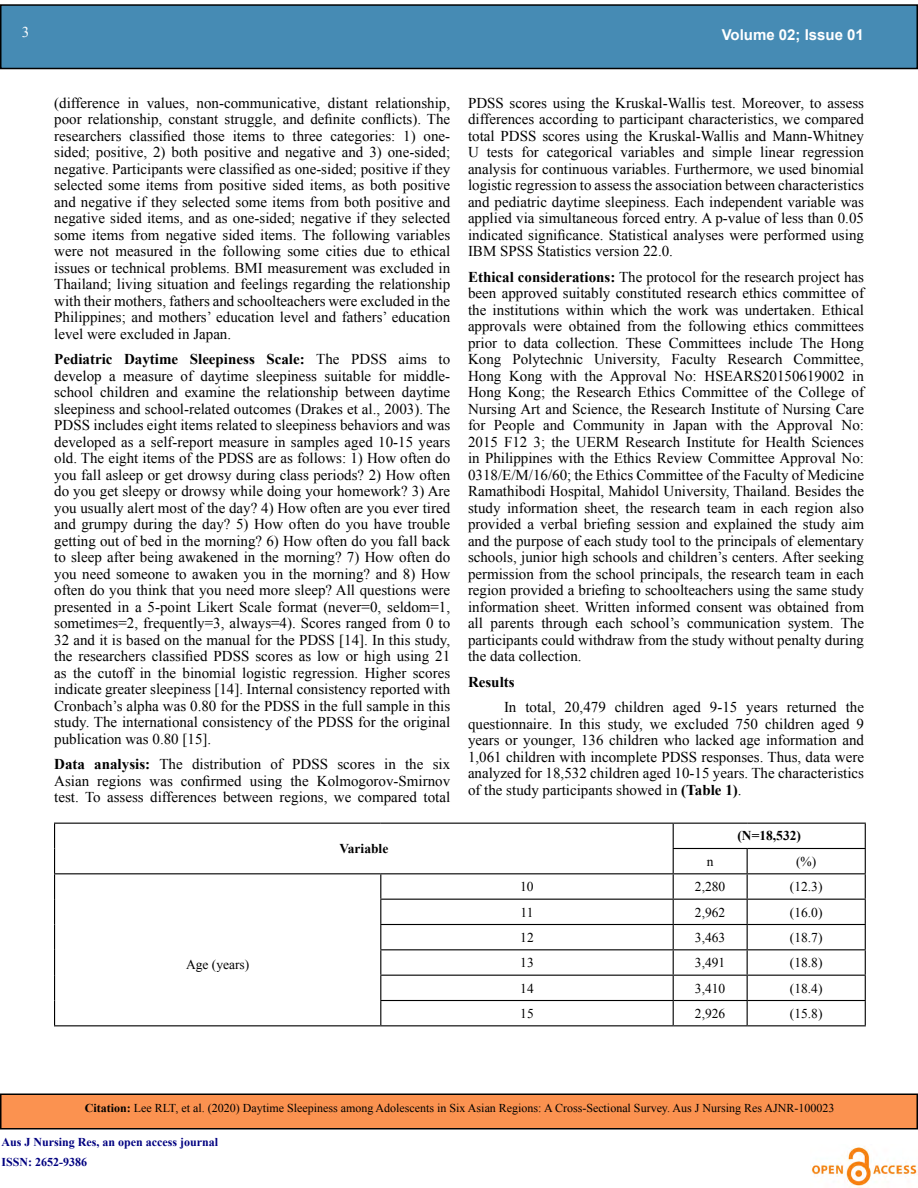
<style>
.page{position:relative;width:918px;height:1188px;background:#fff}
.page>*{position:absolute;margin:0;border:0;box-sizing:border-box;transform-origin:0 0}
.t1{font:15px/16.5px "Times New Roman";color:#000;text-align:justify}
.t2{font:700 15px "Arial";color:#fff}
.t3{font:700 15px "Times New Roman";color:#000}
.t4{font:15px "Times New Roman";color:#fff}
.t5{font:13.5px "Times New Roman";color:#000}
.t6{font:700 13.5px "Times New Roman";color:#000}
.t7{font:12px "Times New Roman";color:#000}
.t8{font:700 12px/20.4px "Times New Roman";color:#000080}
.s1{font-weight:700}
</style>
<div class="page">
<div style="left:1px;top:1094px;width:916px;height:35px;background:#fb9250"></div>
<div style="left:0;top:1094px;width:918px;height:36px;border:2px solid #000"></div>
<div style="left:1px;top:5px;width:916px;height:64px;background:#468bb4"></div>
<div style="left:0;top:4px;width:918px;height:65px;border:2px solid #000"></div>
<img style="left:811px;top:1146px;width:107px;height:42px">
<hr style="left:54px;top:823px;width:327px;height:1px;background:#000">
<hr style="left:381px;top:823px;width:292px;height:1px;background:#000">
<hr style="left:673px;top:823px;width:74px;height:1px;background:#000">
<hr style="left:747px;top:823px;width:119px;height:1px;background:#000">
<hr style="left:673px;top:848px;width:74px;height:1px;background:#000">
<hr style="left:747px;top:848px;width:119px;height:1px;background:#000">
<hr style="left:54px;top:873px;width:327px;height:1px;background:#000">
<svg style="left:54px;top:824px;width:1px;height:201px"></svg>
<hr style="left:381px;top:873px;width:292px;height:1px;background:#000">
<hr style="left:673px;top:873px;width:74px;height:1px;background:#000">
<hr style="left:747px;top:873px;width:119px;height:1px;background:#000">
<hr style="left:380px;top:899px;width:293px;height:1px;background:#000">
<hr style="left:673px;top:899px;width:74px;height:1px;background:#000">
<hr style="left:747px;top:899px;width:119px;height:1px;background:#000">
<hr style="left:380px;top:924px;width:293px;height:1px;background:#000">
<hr style="left:673px;top:924px;width:74px;height:1px;background:#000">
<hr style="left:747px;top:924px;width:119px;height:1px;background:#000">
<hr style="left:380px;top:949px;width:293px;height:1px;background:#000">
<hr style="left:673px;top:949px;width:74px;height:1px;background:#000">
<hr style="left:747px;top:949px;width:119px;height:1px;background:#000">
<hr style="left:380px;top:975px;width:293px;height:1px;background:#000">
<hr style="left:673px;top:975px;width:74px;height:1px;background:#000">
<hr style="left:747px;top:975px;width:119px;height:1px;background:#000">
<hr style="left:380px;top:1000px;width:293px;height:1px;background:#000">
<svg style="left:380px;top:874px;width:1px;height:151px"></svg>
<hr style="left:673px;top:1000px;width:74px;height:1px;background:#000">
<svg style="left:673px;top:824px;width:1px;height:201px"></svg>
<hr style="left:747px;top:1000px;width:119px;height:1px;background:#000">
<svg style="left:747px;top:849px;width:1px;height:176px"></svg>
<svg style="left:865px;top:824px;width:1px;height:201px"></svg>
<hr style="left:54px;top:1025px;width:327px;height:1px;background:#000">
<hr style="left:381px;top:1025px;width:292px;height:1px;background:#000">
<hr style="left:673px;top:1025px;width:74px;height:1px;background:#000">
<hr style="left:747px;top:1025px;width:119px;height:1px;background:#000">
<p class="t4" style="left:22px;top:21px;width:9px">3</p>
<p class="t2" style="left:722px;top:24px;width:144px">Volume 02; Issue 01</p>
<p class="t1" style="left:54px;top:94px;width:398px">(difference in values, non-communicative, distant relationship, poor relationship, constant struggle, and definite conflicts). The researchers classified those items to three categories: 1) one&shy;sided; positive, 2) both positive and negative and 3) one-sided; negative. Participants were classified as one-sided; positive if they selected some items from positive sided items, as both positive and negative if they selected some items from both positive and negative sided items, and as one-sided; negative if they selected some items from negative sided items. The following variables were not measured in the following some cities due to ethical issues or technical problems. BMI measurement was excluded in Thailand; living situation and feelings regarding the relationship with their mothers, fathers and schoolteachers were excluded in the Philippines; and mothers’ education level and fathers’ education level were excluded in Japan.</p>
<p class="t1" style="left:54px;top:351px;width:398px"><span class="s1">Pediatric Daytime Sleepiness Scale:</span> The PDSS aims to develop a measure of daytime sleepiness suitable for middle&shy;school children and examine the relationship between daytime sleepiness and school-related outcomes (Drakes et al., 2003). The PDSS includes eight items related to sleepiness behaviors and was developed as a self-report measure in samples aged 10-15 years old. The eight items of the PDSS are as follows: 1) How often do you fall asleep or get drowsy during class periods? 2) How often do you get sleepy or drowsy while doing your homework? 3) Are you usually alert most of the day? 4) How often are you ever tired and grumpy during the day? 5) How often do you have trouble getting out of bed in the morning? 6) How often do you fall back to sleep after being awakened in the morning? 7) How often do you need someone to awaken you in the morning? and 8) How often do you think that you need more sleep? All questions were presented in a 5-point Likert Scale format (never=0, seldom=1, sometimes=2, frequently=3, always=4). Scores ranged from 0 to 32 and it is based on the manual for the PDSS [14]. In this study, the researchers classified PDSS scores as low or high using 21 as the cutoff in the binomial logistic regression. Higher scores indicate greater sleepiness [14]. Internal consistency reported with Cronbach’s alpha was 0.80 for the PDSS in the full sample in this study. The international consistency of the PDSS for the original publication was 0.80 [15].</p>
<p class="t1" style="left:54px;top:756px;width:398px"><span class="s1">Data analysis:</span> The distribution of PDSS scores in the six Asian regions was confirmed using the Kolmogorov-Smirnov test. To assess differences between regions, we compared total</p>
<p class="t5" style="left:186px;top:956px;width:65px">Age (years)</p>
<p class="t6" style="left:339px;top:839px;width:51px">Variable</p>
<p class="t1" style="left:468px;top:94px;width:398px">PDSS scores using the Kruskal-Wallis test. Moreover, to assess differences according to participant characteristics, we compared total PDSS scores using the Kruskal-Wallis and Mann-Whitney U tests for categorical variables and simple linear regression analysis for continuous variables. Furthermore, we used binomial logistic regression to assess the association between characteristics and pediatric daytime sleepiness. Each independent variable was applied via simultaneous forced entry. A p-value of less than 0.05 indicated significance. Statistical analyses were performed using IBM SPSS Statistics version 22.0.</p>
<p class="t1" style="left:468px;top:268px;width:398px"><span class="s1">Ethical considerations:</span> The protocol for the research project has been approved suitably constituted research ethics committee of the institutions within which the work was undertaken. Ethical approvals were obtained from the following ethics committees prior to data collection. These Committees include The Hong Kong Polytechnic University, Faculty Research Committee, Hong Kong with the Approval No: HSEARS20150619002 in Hong Kong; the Research Ethics Committee of the College of Nursing Art and Science, the Research Institute of Nursing Care for People and Community in Japan with the Approval No:<br>2015 F12 3; the UERM Research Institute for Health Sciences in Philippines with the Ethics Review Committee Approval No:<br>0318/E/M/16/60; the Ethics Committee of the Faculty of Medicine Ramathibodi Hospital, Mahidol University, Thailand. Besides the study information sheet, the research team in each region also provided a verbal briefing session and explained the study aim and the purpose of each study tool to the principals of elementary schools, junior high schools and children’s centers. After seeking permission from the school principals, the research team in each region provided a briefing to schoolteachers using the same study information sheet. Written informed consent was obtained from all parents through each school’s communication system. The participants could withdraw from the study without penalty during the data collection.</p>
<p class="t3" style="left:468px;top:672px;width:48px">Results</p>
<p class="t1" style="left:468px;top:699px;width:398px;text-indent:36px">In total, 20,479 children aged 9-15 years returned the questionnaire. In this study, we excluded 750 children aged 9 years or younger, 136 children who lacked age information and 1,061 children with incomplete PDSS responses. Thus, data were analyzed for 18,532 children aged 10-15 years. The characteristics of the study participants showed in <span class="s1">(Table 1)</span>.</p>
<p class="t6" style="left:737px;top:827px;width:65px">(N=18,532)</p>
<p class="t5" style="left:707px;top:852px;width:8px">n</p>
<p class="t5" style="left:796px;top:852px;width:22px">(%)</p>
<p class="t5" style="left:520px;top:878px;width:15px">10</p>
<p class="t5" style="left:695px;top:878px;width:32px">2,280</p>
<p class="t5" style="left:790px;top:878px;width:34px">(12.3)</p>
<p class="t5" style="left:520px;top:903px;width:15px">11</p>
<p class="t5" style="left:695px;top:903px;width:32px">2,962</p>
<p class="t5" style="left:790px;top:903px;width:34px">(16.0)</p>
<p class="t5" style="left:520px;top:928px;width:15px">12</p>
<p class="t5" style="left:695px;top:928px;width:32px">3,463</p>
<p class="t5" style="left:790px;top:928px;width:34px">(18.7)</p>
<p class="t5" style="left:520px;top:954px;width:15px">13</p>
<p class="t5" style="left:695px;top:954px;width:32px">3,491</p>
<p class="t5" style="left:790px;top:954px;width:34px">(18.8)</p>
<p class="t5" style="left:520px;top:979px;width:15px">14</p>
<p class="t5" style="left:695px;top:979px;width:32px">3,410</p>
<p class="t5" style="left:790px;top:979px;width:34px">(18.4)</p>
<p class="t5" style="left:520px;top:1004px;width:15px">15</p>
<p class="t5" style="left:695px;top:1004px;width:32px">2,926</p>
<p class="t5" style="left:790px;top:1004px;width:34px">(15.8)</p>
<p class="t7" style="left:85px;top:1100px;width:751px"><span class="s1">Citation:</span> Lee RLT, et al. (2020) Daytime Sleepiness among Adolescents in Six Asian Regions: A Cross-Sectional Survey. Aus J Nursing Res AJNR-100023</p>
<p class="t8" style="left:2px;top:1131px;width:218px">Aus J Nursing Res, an open access journal<br>ISSN: 2652-9386</p>
</div>
